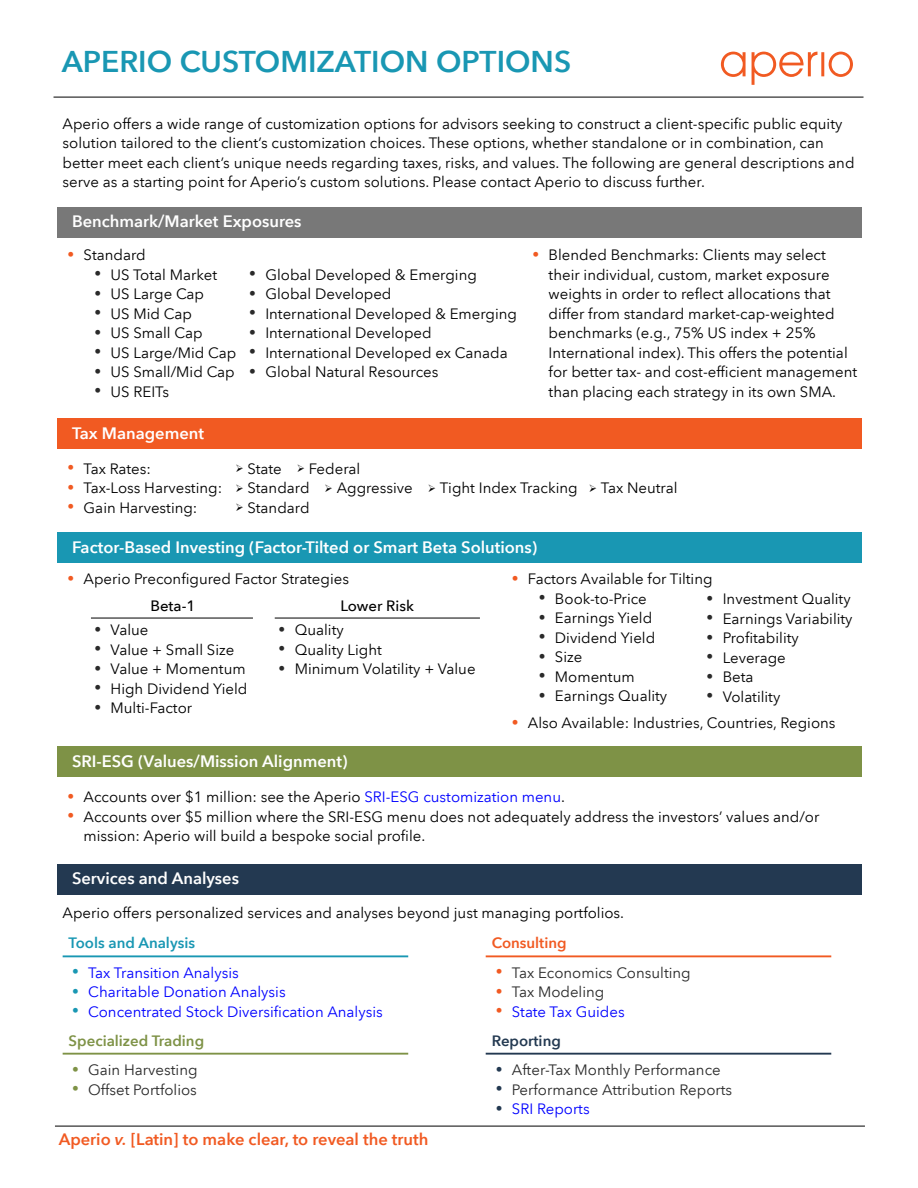
<style>
.page{position:relative;width:918px;height:1188px;background:#fff}
.page>*{position:absolute;margin:0;border:0;box-sizing:border-box;transform-origin:0 0}
.t1{font:600 30px "Avenir Next LT Pro";color:#1997b3}
.t2{font:600 16.5px "Avenir Next LT Pro";color:#fff}
.t3{font:600 16.5px "Avenir Next LT Pro";color:#f15a22}
.t4{font:15px/19.5px "Avenir Next LT Pro";color:#000}
.t5{font:15px/29.1px "Avenir Next LT Pro";color:#00f}
.t6{font:15px "Avenir Next LT Pro";color:#2a2a2a}
.t7{font:600 15px "Avenir Next LT Pro";color:#7e9246}
.t8{font:600 15px "Avenir Next LT Pro";color:#1997b3}
.t9{font:600 15px "Avenir Next LT Pro";color:#f15a22}
.t10{font:500 15px "Avenir Next LT Pro";color:#000}
.s1{font-size:13.5px;color:#f15a22}
.s2{font-size:13.5px;color:#2a2a2a}
.s3{font-weight:500}
.s4{color:#00f}
.s5{font-size:13.5px;color:#1997b3}
.s6{font-size:13.5px;color:#7e9246}
.s7{font-style:italic}
.s8{font-weight:600;color:#233951}
.s9{font-size:13.5px;color:#233951}
</style>
<div class="page">
<hr style="left:54px;top:97px;width:810px;height:1px;background:#000">
<hr style="left:55px;top:1126px;width:810px;height:1px;background:#000">
<svg style="left:721px;top:52px;width:132px;height:33px"></svg>
<div style="left:57px;top:418px;width:805px;height:30px;background:#f15a22"></div>
<div style="left:57px;top:532px;width:805px;height:30px;background:#1997b3"></div>
<div style="left:57px;top:746px;width:805px;height:31px;background:#7e9246"></div>
<div style="left:57px;top:207px;width:805px;height:30px;background:#787878"></div>
<div style="left:57px;top:864px;width:805px;height:31px;background:#233951"></div>
<hr style="left:63px;top:955px;width:345px;height:2px;background:#1997b3">
<hr style="left:63px;top:1053px;width:345px;height:2px;background:#7e9246">
<hr style="left:486px;top:955px;width:345px;height:2px;background:#f15a22">
<hr style="left:486px;top:1053px;width:345px;height:2px;background:#233951">
<hr style="left:91px;top:618px;width:162px;height:1px;background:#000">
<hr style="left:275px;top:618px;width:205px;height:1px;background:#000">
<h1 class="t1" style="left:62px;top:43px;width:511px">APERIO CUSTOMIZATION OPTIONS</h1>
<p class="t4" style="left:63px;top:114px;width:793px">Aperio offers a wide range of customization options for advisors seeking to construct a client-specific public equity solution tailored to the client’s customization choices. These options, whether standalone or in combination, can better meet each client’s unique needs regarding taxes, risks, and values. The following are general descriptions and serve as a starting point for Aperio’s custom solutions. Please contact Aperio to discuss further.</p>
<p class="t2" style="left:72px;top:211px;width:231px">Benchmark/Market Exposures</p>
<p class="t4" style="left:67px;top:245px;width:80px"><span class="s1">•</span> Standard</p>
<p class="t4" style="left:94px;top:265px;width:124px"><span class="s2">•</span> US Total Market</p>
<p class="t4" style="left:94px;top:284px;width:111px"><span class="s2">•</span> US Large Cap</p>
<p class="t4" style="left:94px;top:304px;width:99px"><span class="s2">•</span> US Mid Cap</p>
<p class="t4" style="left:94px;top:323px;width:110px"><span class="s2">•</span> US Small Cap</p>
<p class="t4" style="left:94px;top:343px;width:143px"><span class="s2">•</span> US Large/Mid Cap</p>
<p class="t4" style="left:94px;top:362px;width:142px"><span class="s2">•</span> US Small/Mid Cap</p>
<p class="t4" style="left:94px;top:382px;width:76px"><span class="s2">•</span> US REITs</p>
<p class="t2" style="left:72px;top:423px;width:134px">Tax Management</p>
<p class="t4" style="left:249px;top:265px;width:229px"><span class="s2">•</span> Global Developed &amp; Emerging</p>
<p class="t4" style="left:249px;top:284px;width:144px"><span class="s2">•</span> Global Developed</p>
<p class="t4" style="left:249px;top:304px;width:269px"><span class="s2">•</span> International Developed &amp; Emerging</p>
<p class="t4" style="left:249px;top:323px;width:184px"><span class="s2">•</span> International Developed</p>
<p class="t4" style="left:249px;top:343px;width:260px"><span class="s2">•</span> International Developed ex Canada</p>
<p class="t4" style="left:249px;top:362px;width:191px"><span class="s2">•</span> Global Natural Resources</p>
<p class="t4" style="left:549px;top:245px;width:310px;text-indent:-16px"><span class="s1">•</span> Blended Benchmarks: Clients may select their individual, custom, market exposure weights in order to reflect allocations that differ from standard market-cap-weighted benchmarks (e.g., 75% US index + 25% International index). This offers the potential for better tax- and cost-efficient management than placing each strategy in its own SMA.</p>
<p class="t4" style="left:67px;top:459px;width:85px"><span class="s1">•</span> Tax Rates:</p>
<p class="t4" style="left:235px;top:459px;width:126px">➢ State ➢ Federal</p>
<p class="t4" style="left:67px;top:478px;width:612px"><span class="s1">•</span> Tax-Loss Harvesting: ➢ Standard ➢ Aggressive ➢ Tight Index Tracking ➢ Tax Neutral</p>
<p class="t4" style="left:67px;top:498px;width:132px"><span class="s1">•</span> Gain Harvesting:</p>
<p class="t4" style="left:235px;top:498px;width:76px">➢ Standard</p>
<p class="t2" style="left:72px;top:537px;width:467px">Factor-Based Investing (Factor-Tilted or Smart Beta Solutions)</p>
<p class="t4" style="left:150px;top:566px;width:200px;line-height:27px;text-indent:-83px"><span class="s1">•</span> Aperio Preconfigured Factor Strategies<br><span class="s3">Beta-1</span></p>
<p class="t4" style="left:94px;top:620px;width:56px"><span class="s2">•</span> Value</p>
<p class="t4" style="left:94px;top:640px;width:141px"><span class="s2">•</span> Value + Small Size</p>
<p class="t4" style="left:94px;top:659px;width:153px"><span class="s2">•</span> Value + Momentum</p>
<p class="t4" style="left:94px;top:679px;width:154px"><span class="s2">•</span> High Dividend Yield</p>
<p class="t4" style="left:94px;top:698px;width:99px"><span class="s2">•</span> Multi-Factor</p>
<p class="t10" style="left:340px;top:597px;width:75px">Lower Risk</p>
<p class="t4" style="left:279px;top:620px;width:67px"><span class="s2">•</span> Quality</p>
<p class="t4" style="left:279px;top:640px;width:105px"><span class="s2">•</span> Quality Light</p>
<p class="t4" style="left:279px;top:659px;width:199px"><span class="s2">•</span> Minimum Volatility + Value</p>
<p class="t2" style="left:72px;top:751px;width:277px">SRI-ESG (Values/Mission Alignment)</p>
<p class="t4" style="left:512px;top:569px;width:202px"><span class="s1">•</span> Factors Available for Tilting</p>
<p class="t4" style="left:539px;top:589px;width:110px"><span class="s2">•</span> Book-to-Price</p>
<p class="t4" style="left:539px;top:608px;width:115px"><span class="s2">•</span> Earnings Yield</p>
<p class="t4" style="left:539px;top:628px;width:118px"><span class="s2">•</span> Dividend Yield</p>
<p class="t4" style="left:539px;top:647px;width:45px"><span class="s2">•</span> Size</p>
<p class="t4" style="left:539px;top:667px;width:97px"><span class="s2">•</span> Momentum</p>
<p class="t4" style="left:539px;top:686px;width:130px"><span class="s2">•</span> Earnings Quality</p>
<p class="t4" style="left:707px;top:589px;width:146px"><span class="s2">•</span> Investment Quality</p>
<p class="t4" style="left:707px;top:609px;width:148px"><span class="s2">•</span> Earnings Variability</p>
<p class="t4" style="left:707px;top:628px;width:94px"><span class="s2">•</span> Profitability</p>
<p class="t4" style="left:707px;top:648px;width:81px"><span class="s2">•</span> Leverage</p>
<p class="t4" style="left:707px;top:667px;width:49px"><span class="s2">•</span> Beta</p>
<p class="t4" style="left:707px;top:687px;width:75px"><span class="s2">•</span> Volatility</p>
<p class="t4" style="left:512px;top:713px;width:325px"><span class="s1">•</span> Also Available: Industries, Countries, Regions</p>
<p class="t4" style="left:67px;top:787px;width:499px"><span class="s1">•</span> Accounts over $1 million: see the Aperio <span class="s4">SRI-ESG customization menu</span>.</p>
<p class="t4" style="left:84px;top:807px;width:737px;text-indent:-16px"><span class="s1">•</span> Accounts over $5 million where the SRI-ESG menu does not adequately address the investors’ values and/or mission: Aperio will build a bespoke social profile.</p>
<p class="t2" style="left:72px;top:869px;width:169px">Services and Analyses</p>
<p class="t4" style="left:63px;top:903px;width:563px">Aperio offers personalized services and analyses beyond just managing portfolios.</p>
<p class="t8" style="left:69px;top:934px;width:128px">Tools and Analysis</p>
<p class="t5" style="left:72px;top:958px;width:168px"><span class="s5">•</span> Tax Transition Analysis</p>
<p class="t5" style="left:72px;top:977px;width:215px"><span class="s5">•</span> Charitable Donation Analysis</p>
<p class="t5" style="left:72px;top:997px;width:312px"><span class="s5">•</span> Concentrated Stock Diversification Analysis</p>
<p class="t7" style="left:69px;top:1031px;width:137px">Specialized Trading</p>
<p class="t6" style="left:72px;top:1061px;width:127px"><span class="s6">•</span> Gain Harvesting</p>
<p class="t6" style="left:72px;top:1080px;width:126px"><span class="s6">•</span> Offset Portfolios</p>
<p class="t3" style="left:59px;top:1129px;width:371px">Aperio <span class="s7">v.</span> [Latin] to make clear, to reveal the truth</p>
<p class="t9" style="left:492px;top:934px;width:76px">Consulting</p>
<p class="t6" style="left:496px;top:964px;width:197px"><span class="s1">•</span> Tax Economics Consulting</p>
<p class="t6" style="left:496px;top:983px;width:110px"><span class="s1">•</span> Tax Modeling</p>
<p class="t5" style="left:492px;top:997px;width:134px"><span class="s1">•</span> State Tax Guides<br><span class="s8">Reporting</span></p>
<p class="t6" style="left:496px;top:1061px;width:227px"><span class="s9">•</span> After-Tax Monthly Performance</p>
<p class="t6" style="left:496px;top:1080px;width:238px"><span class="s9">•</span> Performance Attribution Reports</p>
<p class="t5" style="left:496px;top:1094px;width:96px"><span class="s9">•</span> SRI Reports</p>
</div>
